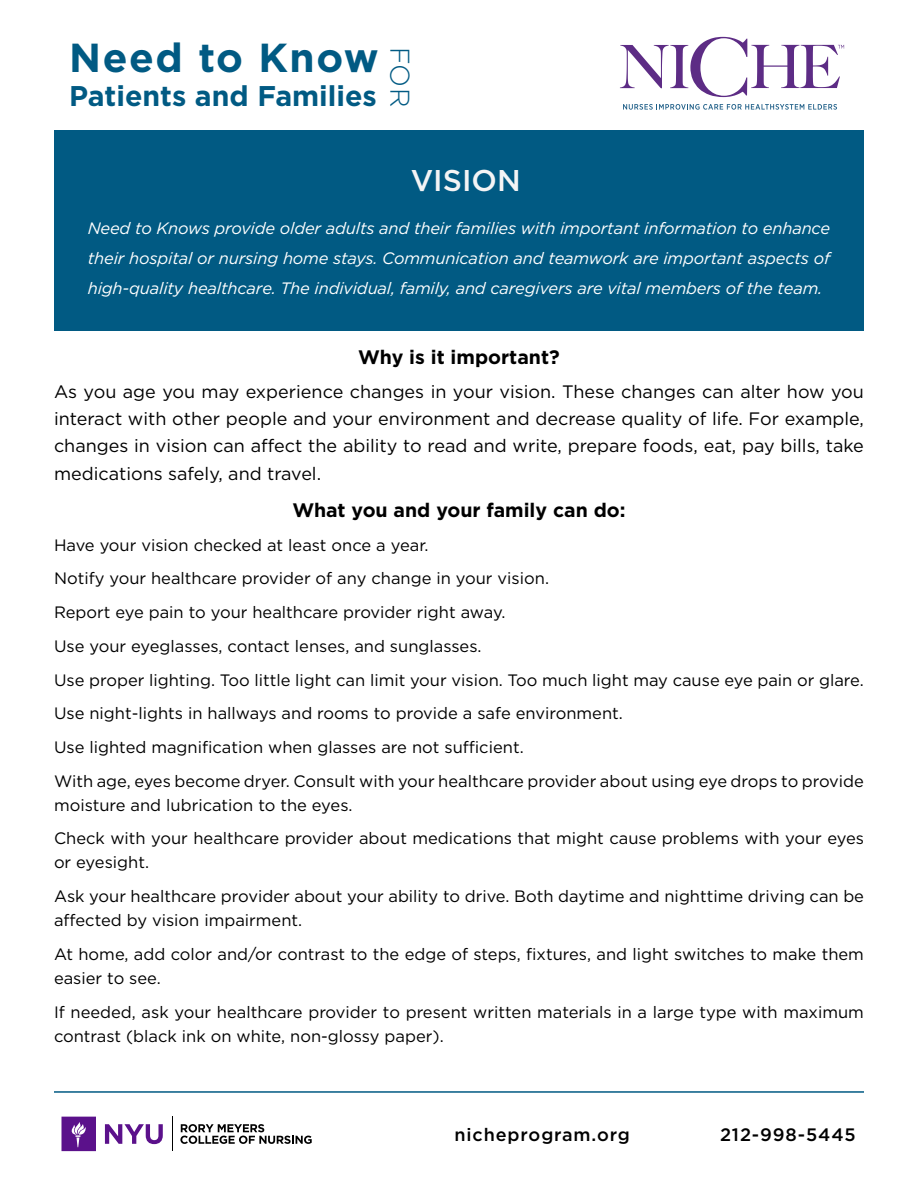
<style>
.page{position:relative;width:918px;height:1188px;background:#fff}
.page>*{position:absolute;margin:0;border:0;box-sizing:border-box;transform-origin:0 0}
.t1{font:700 40.5px "Gotham";letter-spacing:.04em;color:#015a83}
.t2{font:500 30px "Gotham";color:#f4f4f5}
.t3{font:700 28.5px "Gotham";color:#015a83}
.t4{font:300 27px "Gotham";color:#015a83}
.t5{font:700 19.5px "Gotham";color:#000}
.t6{font:18px/27.5px "Gotham";color:#000;text-align:justify}
.t7{font:500 18px "Gotham";letter-spacing:.05em;color:#000}
.t8{font:16.5px/24px "Gotham";color:#000}
.t9{font:italic 16.5px/30px "Gotham";letter-spacing:-.01em;color:#fff;text-align:justify}
</style>
<div class="page">
<hr style="left:172px;top:1117px;width:1px;height:34px;background:#000">
<svg style="left:105px;top:1124px;width:58px;height:20px"></svg>
<svg style="left:62px;top:1117px;width:34px;height:34px"></svg>
<svg style="left:180px;top:1124px;width:132px;height:20px"></svg>
<svg style="left:623px;top:104px;width:214px;height:6px"></svg>
<svg style="left:620px;top:37px;width:224px;height:60px"></svg>
<div style="left:54px;top:130px;width:810px;height:201px;background:#015a83"></div>
<hr style="left:54px;top:1091px;width:810px;height:2px;background:#015a83">
<p class="t1" style="left:69px;top:31px;width:311px">Need to Know</p>
<p class="t3" style="left:69px;top:77px;width:309px">Patients and Families</p>
<p class="t4" style="left:417px;top:47px;width:62px;rotate:90deg">FOR</p>
<p class="t2" style="left:411px;top:160px;width:111px">VISION</p>
<p class="t9" style="left:88px;top:213px;width:744px">Need to Knows provide older adults and their families with important information to enhance their hospital or nursing home stays. Communication and teamwork are important aspects of high-quality healthcare. The individual, family, and caregivers are vital members of the team.</p>
<p class="t5" style="left:358px;top:344px;width:203px">Why is it important?</p>
<p class="t6" style="left:54px;top:377px;width:812px">As you age you may experience changes in your vision. These changes can alter how you interact with other people and your environment and decrease quality of life. For example, changes in vision can affect the ability to read and write, prepare foods, eat, pay bills, take medications safely, and travel.</p>
<p class="t5" style="left:292px;top:497px;width:335px">What you and your family can do:</p>
<p class="t8" style="left:54px;top:532px;width:376px">Have your vision checked at least once a year.</p>
<p class="t8" style="left:54px;top:566px;width:497px">Notify your healthcare provider of any change in your vision.</p>
<p class="t8" style="left:54px;top:600px;width:453px">Report eye pain to your healthcare provider right away.</p>
<p class="t8" style="left:54px;top:634px;width:429px">Use your eyeglasses, contact lenses, and sunglasses.</p>
<p class="t8" style="left:54px;top:667px;width:811px">Use proper lighting. Too little light can limit your vision. Too much light may cause eye pain or glare.</p>
<p class="t8" style="left:54px;top:701px;width:570px">Use night-lights in hallways and rooms to provide a safe environment.</p>
<p class="t8" style="left:54px;top:735px;width:471px">Use lighted magnification when glasses are not sufficient.</p>
<p class="t8" style="left:54px;top:769px;width:812px">With age, eyes become dryer. Consult with your healthcare provider about using eye drops to provide moisture and lubrication to the eyes.</p>
<p class="t8" style="left:54px;top:826px;width:812px">Check with your healthcare provider about medications that might cause problems with your eyes or eyesight.</p>
<p class="t8" style="left:54px;top:884px;width:812px">Ask your healthcare provider about your ability to drive. Both daytime and nighttime driving can be affected by vision impairment.</p>
<p class="t8" style="left:54px;top:942px;width:812px">At home, add color and/or contrast to the edge of steps, fixtures, and light switches to make them easier to see.</p>
<p class="t8" style="left:54px;top:999px;width:811px">If needed, ask your healthcare provider to present written materials in a large type with maximum contrast (black ink on white, non-glossy paper).</p>
<p class="t7" style="left:454px;top:1123px;width:177px">nicheprogram.org</p>
<p class="t7" style="left:720px;top:1123px;width:137px">212-998-5445</p>
</div>
